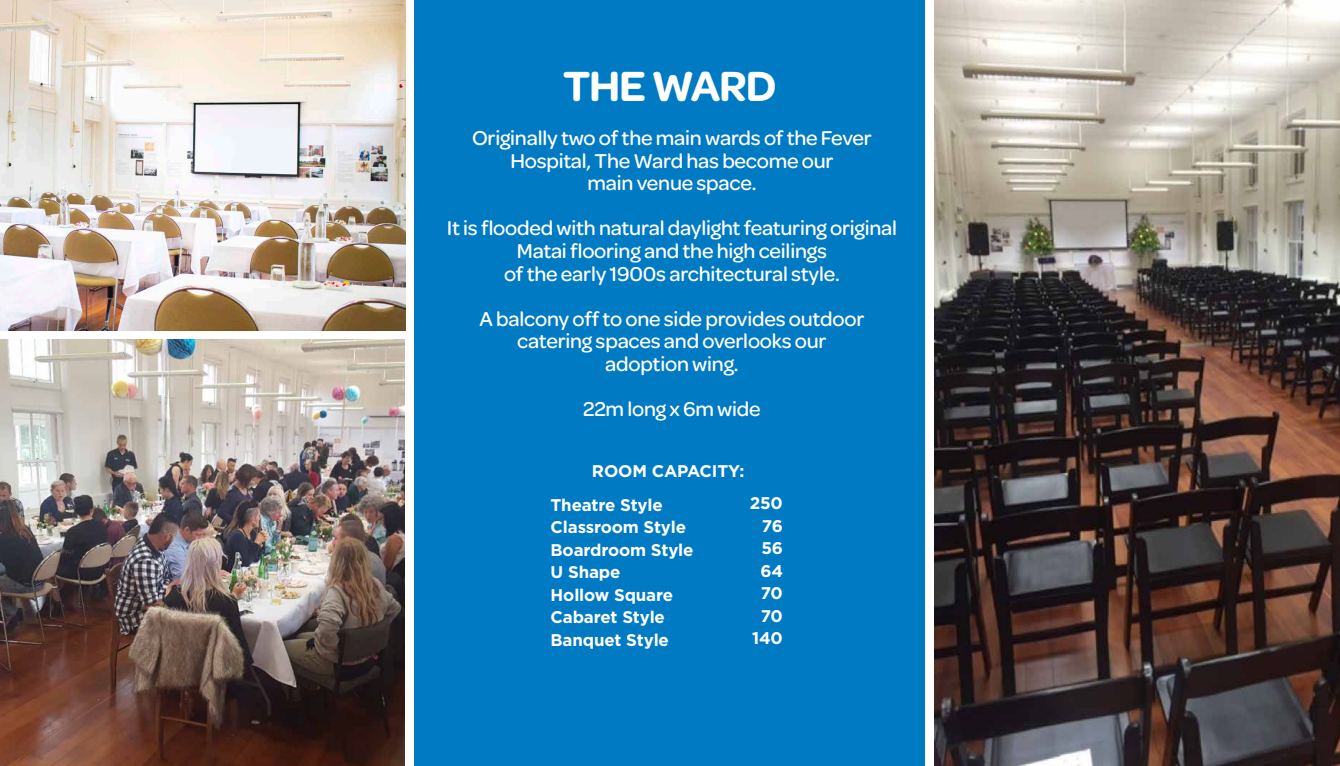
<style>
.page{position:relative;width:1340px;height:766px;background:#fff}
.page>*{position:absolute;margin:0;border:0;box-sizing:border-box;transform-origin:0 0}
.t1{font:600 45px "Omnes";letter-spacing:-.025em;color:#fff}
.t2{font:500 21.38px/22.5px "Omnes";letter-spacing:-.01em;color:#fff;text-align:center}
.t3{font:700 16.88px "Gotham";letter-spacing:-.01em;color:#fff}
</style>
<div class="page">
<div style="left:414px;top:0;width:511px;height:765px;background:#007ac2"></div>
<img style="left:934px;top:0;width:405px;height:765px">
<img style="left:0;top:0;width:405px;height:330px">
<img style="left:0;top:339px;width:405px;height:426px">
<p class="t1" style="left:563px;top:61px;width:215px">THE WARD</p>
<p class="t2" style="left:472px;top:127px;width:401px">Originally two of the main wards of the Fever<br>Hospital, The Ward has become our<br>main venue space.</p>
<p class="t2" style="left:447px;top:217px;width:452px">It is flooded with natural daylight featuring original<br>Matai flooring and the high ceilings<br>of the early 1900s architectural style.</p>
<p class="t2" style="left:479px;top:307px;width:386px">A balcony off to one side provides outdoor catering spaces and overlooks our adoption wing.</p>
<p class="t2" style="left:583px;top:397px;width:179px">22m long x 6m wide</p>
<p class="t3" style="left:592px;top:459px;width:154px">ROOM CAPACITY:</p>
<p class="t3" style="left:550px;top:493px;width:114px">Theatre Style</p>
<p class="t3" style="left:550px;top:516px;width:137px">Classroom Style</p>
<p class="t3" style="left:550px;top:538px;width:144px">Boardroom Style</p>
<p class="t3" style="left:550px;top:561px;width:71px">U Shape</p>
<p class="t3" style="left:550px;top:583px;width:124px">Hollow Square</p>
<p class="t3" style="left:550px;top:606px;width:116px">Cabaret Style</p>
<p class="t3" style="left:550px;top:628px;width:120px">Banquet Style</p>
<p class="t3" style="left:749px;top:492px;width:35px">250</p>
<p class="t3" style="left:761px;top:514px;width:23px">76</p>
<p class="t3" style="left:761px;top:537px;width:23px">56</p>
<p class="t3" style="left:760px;top:559px;width:24px">64</p>
<p class="t3" style="left:760px;top:582px;width:24px">70</p>
<p class="t3" style="left:760px;top:604px;width:24px">70</p>
<p class="t3" style="left:752px;top:627px;width:32px">140</p>
</div>
